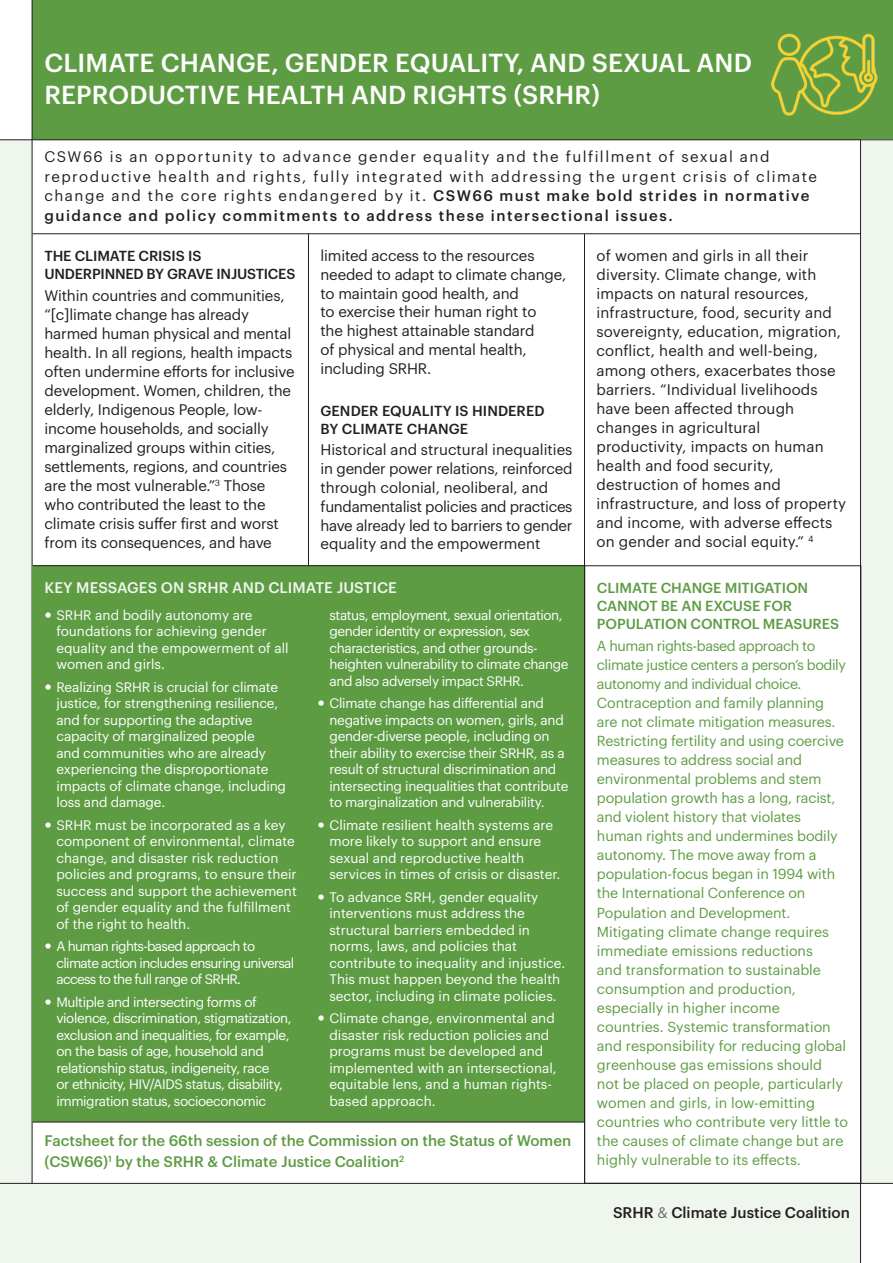
<style>
.page{position:relative;width:893px;height:1263px;background:#fff}
.page>*{position:absolute;margin:0;border:0;box-sizing:border-box;transform-origin:0 0}
.Headline2{font:500 25.5px/31.5px "Graphik";letter-spacing:.005em;color:#fff}
.Headline2-2{font:500 15.15px "Graphik";color:#231f20}
.t1{font:15px/19px "Graphik";letter-spacing:-.005em;color:#231f20}
.t2{font:15px/19.5px "Graphik";letter-spacing:.1em;color:#231f20}
.t3{font:500 15px/21px "Graphik";color:#5e9c44}
.Paragraph_Style_3{font:500 15px "Graphik";letter-spacing:.005em;color:#eff6ee}
.t4{font:14.25px/19px "Graphik";letter-spacing:-.01em;color:#5e9c44}
.t5{font:14.25px/19px "Graphik";letter-spacing:-.03em;color:#5e9c44}
.Paragraph_Style_3-2{font:500 14.25px/18px "Graphik";letter-spacing:-.005em;color:#231f20}
.Paragraph_Style_3-3{font:500 14.25px/18px "Graphik";letter-spacing:-.005em;color:#5e9c44}
.t6{font:13.5px/16.5px "Graphik";letter-spacing:-.01em;color:#fff}
.t7{font:13.5px/16.5px "Graphik";letter-spacing:-.03em;color:#fff}
.t8{font:13.5px/16.5px "Graphik";letter-spacing:-.05em;color:#fff}
.s1{font-weight:500}
.s2{font-weight:400;color:#6b6d6d}
</style>
<div class="page">
<div style="left:0;top:1183px;width:860px;height:80px;background:#eff6ee"></div>
<div style="left:32px;top:0;width:861px;height:139px;background:#5e9c44"></div>
<div style="left:0;top:139px;width:32px;height:1090px;background:#eff6ee"></div>
<div style="left:860px;top:139px;width:33px;height:1044px;background:#eff6ee"></div>
<hr style="left:32px;top:0;width:1px;height:1183px;background:#231f20">
<hr style="left:0;top:139px;width:893px;height:1px;background:#231f20">
<img style="left:771px;top:33px;width:107px;height:83px">
<hr style="left:860px;top:139px;width:1px;height:1124px;background:#231f20">
<hr style="left:0;top:1183px;width:893px;height:1px;background:#231f20">
<div style="left:32px;top:565px;width:552px;height:557px;background:#5e9c44"></div>
<hr style="left:32px;top:233px;width:828px;height:1px;background:#231f20">
<hr style="left:584px;top:234px;width:1px;height:949px;background:#231f20">
<hr style="left:308px;top:234px;width:1px;height:331px;background:#231f20">
<hr style="left:32px;top:1122px;width:552px;height:1px;background:#231f20">
<hr style="left:32px;top:565px;width:552px;height:1px;background:#231f20">
<p class="Headline2" style="left:45px;top:45px;width:709px">CLIMATE CHANGE, GENDER EQUALITY, AND SEXUAL AND<br>REPRODUCTIVE HEALTH AND RIGHTS (SRHR)</p>
<p class="t2" style="left:44px;top:146px;width:774px">CSW66 is an opportunity to advance gender equality and the fulfillment of sexual and reproductive health and rights, fully integrated with addressing the urgent crisis of climate change and the core rights endangered by it. <span class="s1">CSW66 must make bold strides in normative guidance and policy commitments to address these intersectional issues.</span></p>
<p class="Paragraph_Style_3-2" style="left:44px;top:245px;width:252px">THE CLIMATE CRISIS IS<br>UNDERPINNED BY GRAVE INJUSTICES</p>
<p class="t1" style="left:44px;top:284px;width:252px">Within countries and communities, “[c]limate change has already harmed human physical and mental health. In all regions, health impacts often undermine efforts for inclusive development. Women, children, the elderly, Indigenous People, low&shy;income households, and socially marginalized groups within cities, settlements, regions, and countries are the most vulnerable.”<sup>3</sup> Those who contributed the least to the climate crisis suffer first and worst from its consequences, and have</p>
<p class="t1" style="left:320px;top:245px;width:247px">limited access to the resources needed to adapt to climate change, to maintain good health, and<br>to exercise their human right to<br>the highest attainable standard<br>of physical and mental health, including SRHR.</p>
<p class="Paragraph_Style_3-2" style="left:320px;top:400px;width:226px">GENDER EQUALITY IS HINDERED<br>BY CLIMATE CHANGE</p>
<p class="t1" style="left:320px;top:439px;width:254px">Historical and structural inequalities in gender power relations, reinforced through colonial, neoliberal, and fundamentalist policies and practices have already led to barriers to gender equality and the empowerment</p>
<p class="Paragraph_Style_3" style="left:44px;top:576px;width:354px">KEY MESSAGES ON SRHR AND CLIMATE JUSTICE</p>
<p class="t6" style="left:56px;top:605px;width:234px">SRHR and bodily autonomy are foundations for achieving gender equality and the empowerment of all women and girls.</p>
<p class="t6" style="left:56px;top:677px;width:231px">Realizing SRHR is crucial for climate justice, for strengthening resilience, and for supporting the adaptive capacity of marginalized people<br>and communities who are already experiencing the disproportionate impacts of climate change, including loss and damage.</p>
<p class="t6" style="left:56px;top:815px;width:242px">SRHR must be incorporated as a key component of environmental, climate change, and disaster risk reduction policies and programs, to ensure their success and support the achievement of gender equality and the fulfillment of the right to health.</p>
<p class="t8" style="left:56px;top:937px;width:239px">A human rights-based approach to climate action includes ensuring universal access to the full range of SRHR.</p>
<p class="t7" style="left:56px;top:992px;width:237px">Multiple and intersecting forms of violence, discrimination, stigmatization, exclusion and inequalities, for example, on the basis of age, household and relationship status, indigeneity, race<br>or ethnicity, HIV/AIDS status, disability, immigration status, socioeconomic</p>
<p class="t7" style="left:329px;top:605px;width:241px">status, employment, sexual orientation, gender identity or expression, sex characteristics, and other grounds&shy;heighten vulnerability to climate change and also adversely impact SRHR.</p>
<p class="t6" style="left:329px;top:694px;width:240px">Climate change has differential and negative impacts on women, girls, and gender-diverse people, including on their ability to exercise their SRHR, as a result of structural discrimination and intersecting inequalities that contribute to marginalization and vulnerability.</p>
<p class="t6" style="left:329px;top:815px;width:232px">Climate resilient health systems are more likely to support and ensure sexual and reproductive health services in times of crisis or disaster.</p>
<p class="t6" style="left:329px;top:887px;width:237px">To advance SRH, gender equality interventions must address the structural barriers embedded in norms, laws, and policies that contribute to inequality and injustice.<br>This must happen beyond the health sector, including in climate policies.</p>
<p class="t6" style="left:329px;top:1009px;width:229px">Climate change, environmental and disaster risk reduction policies and programs must be developed and implemented with an intersectional, equitable lens, and a human rights&shy;based approach.</p>
<p class="t3" style="left:44px;top:1129px;width:528px">Factsheet for the 66th session of the Commission on the Status of Women (CSW66)<sup>1</sup> by the SRHR &amp; Climate Justice Coalition<sup>2</sup></p>
<p class="t1" style="left:596px;top:245px;width:251px">of women and girls in all their diversity. Climate change, with impacts on natural resources, infrastructure, food, security and sovereignty, education, migration, conflict, health and well-being, among others, exacerbates those barriers. “Individual livelihoods have been affected through changes in agricultural productivity, impacts on human health and food security, destruction of homes and infrastructure, and loss of property and income, with adverse effects on gender and social equity.” <sup>4</sup></p>
<p class="Paragraph_Style_3-3" style="left:597px;top:577px;width:244px">CLIMATE CHANGE MITIGATION<br>CANNOT BE AN EXCUSE FOR<br>POPULATION CONTROL MEASURES</p>
<p class="t5" style="left:597px;top:635px;width:251px">A human rights-based approach to climate justice centers a person’s bodily autonomy and individual choice.</p>
<p class="t4" style="left:597px;top:692px;width:249px">Contraception and family planning are not climate mitigation measures.<br>Restricting fertility and using coercive measures to address social and environmental problems and stem population growth has a long, racist, and violent history that violates human rights and undermines bodily autonomy. The move away from a population-focus began in 1994 with the International Conference on Population and Development.</p>
<p class="t4" style="left:597px;top:921px;width:253px">Mitigating climate change requires immediate emissions reductions<br>and transformation to sustainable consumption and production, especially in higher income countries. Systemic transformation and responsibility for reducing global greenhouse gas emissions should<br>not be placed on people, particularly women and girls, in low‑emitting countries who contribute very little to the causes of climate change but are highly vulnerable to its effects.</p>
<p class="Headline2-2" style="left:613px;top:1201px;width:238px">SRHR <span class="s2">&amp;</span> Climate Justice Coalition</p>
</div>
